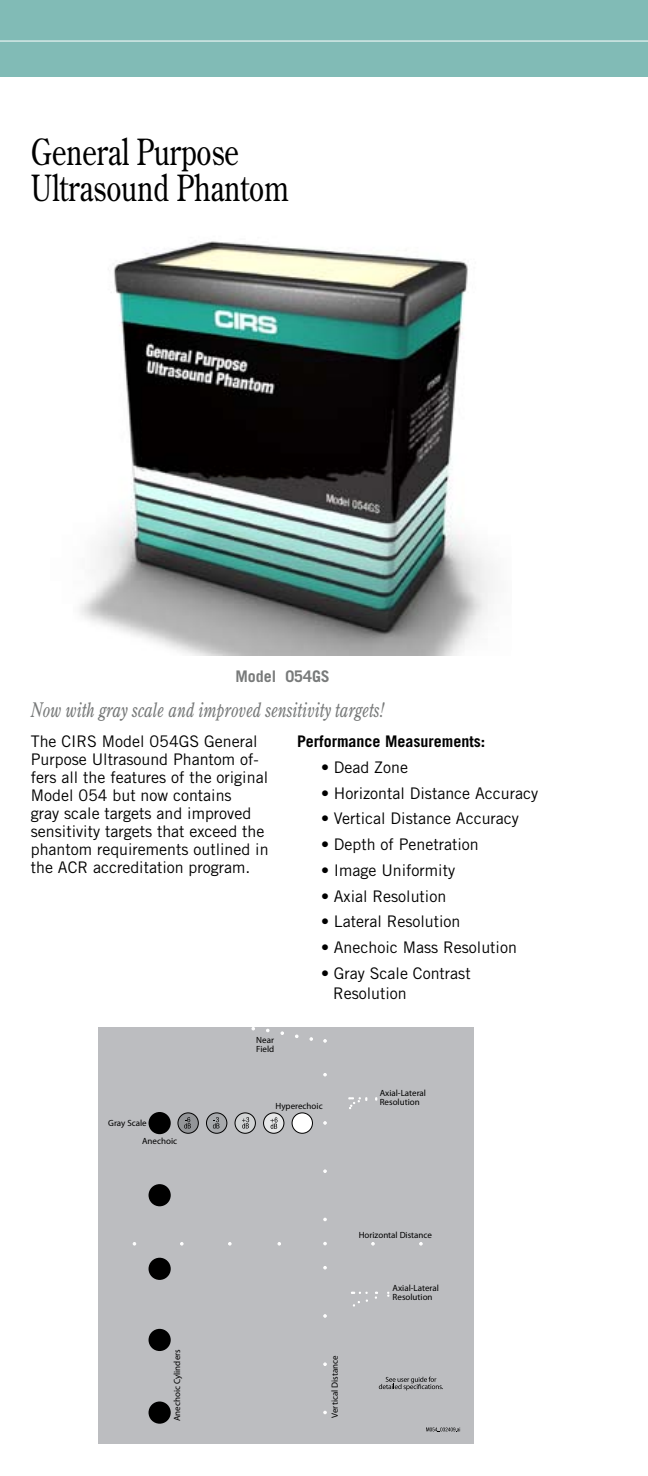
<style>
.page{position:relative;width:648px;height:1476px;background:#fff}
.page>*{position:absolute;margin:0;border:0;box-sizing:border-box;transform-origin:0 0}
.t1{font:36px/36px "Century Old Style";color:#000;scale:.8 1}
.t2{font:italic 20px "Century Old Style";color:#787a7a;scale:.8 1}
.t3{font:16px/18px "Trade Gothic";color:#000}
.t4{font:700 16px "Trade Gothic";color:#000}
.t5{font:700 16px "Trade Gothic";color:#787a7a}
.t6{font:9px/9px "Myriad Pro";color:#000}
</style>
<div class="page">
<img style="left:80px;top:241px;width:413px;height:414px">
<div style="left:98px;top:1027px;width:376px;height:417px;background:#bcbdc0"></div>
<div style="left:149px;top:1113px;width:21px;height:20px;background:#000;border-radius:50%"></div>
<div style="left:149px;top:1112px;width:22px;height:22px;border:2px solid #000;border-radius:50%"></div>
<div style="left:149px;top:1185px;width:21px;height:20px;background:#000;border-radius:50%"></div>
<div style="left:149px;top:1184px;width:22px;height:22px;border:2px solid #000;border-radius:50%"></div>
<div style="left:149px;top:1259px;width:21px;height:20px;background:#000;border-radius:50%"></div>
<div style="left:149px;top:1258px;width:22px;height:22px;border:2px solid #000;border-radius:50%"></div>
<div style="left:149px;top:1330px;width:21px;height:20px;background:#000;border-radius:50%"></div>
<div style="left:149px;top:1329px;width:22px;height:22px;border:2px solid #000;border-radius:50%"></div>
<div style="left:149px;top:1402px;width:21px;height:21px;background:#000;border-radius:50%"></div>
<div style="left:149px;top:1402px;width:22px;height:22px;border:2px solid #000;border-radius:50%"></div>
<div style="left:178px;top:1113px;width:20px;height:20px;background:#939598;border-radius:50%"></div>
<div style="left:178px;top:1113px;width:21px;height:21px;border:1px solid #000;border-radius:50%"></div>
<div style="left:206px;top:1113px;width:21px;height:20px;background:#a7a9ac;border-radius:50%"></div>
<div style="left:206px;top:1113px;width:21px;height:21px;border:1px solid #000;border-radius:50%"></div>
<div style="left:235px;top:1113px;width:20px;height:20px;background:#d1d3d4;border-radius:50%"></div>
<div style="left:235px;top:1113px;width:21px;height:21px;border:1px solid #000;border-radius:50%"></div>
<div style="left:264px;top:1113px;width:20px;height:20px;background:#e6e7e8;border-radius:50%"></div>
<div style="left:263px;top:1113px;width:21px;height:21px;border:1px solid #000;border-radius:50%"></div>
<div style="left:292px;top:1113px;width:20px;height:20px;background:#fff;border-radius:50%"></div>
<div style="left:292px;top:1113px;width:21px;height:21px;border:1px solid #000;border-radius:50%"></div>
<svg style="left:323px;top:1039px;width:4px;height:4px"></svg>
<svg style="left:310px;top:1037px;width:3px;height:4px"></svg>
<svg style="left:323px;top:1073px;width:4px;height:3px"></svg>
<svg style="left:323px;top:1121px;width:4px;height:4px"></svg>
<svg style="left:323px;top:1169px;width:4px;height:4px"></svg>
<svg style="left:323px;top:1218px;width:4px;height:3px"></svg>
<svg style="left:323px;top:1242px;width:4px;height:3px"></svg>
<svg style="left:133px;top:1242px;width:3px;height:4px"></svg>
<svg style="left:180px;top:1242px;width:4px;height:4px"></svg>
<svg style="left:228px;top:1242px;width:4px;height:4px"></svg>
<svg style="left:371px;top:1242px;width:4px;height:4px"></svg>
<svg style="left:419px;top:1242px;width:4px;height:4px"></svg>
<svg style="left:323px;top:1266px;width:4px;height:3px"></svg>
<svg style="left:323px;top:1314px;width:4px;height:4px"></svg>
<svg style="left:323px;top:1363px;width:4px;height:3px"></svg>
<svg style="left:323px;top:1411px;width:4px;height:3px"></svg>
<svg style="left:351px;top:1292px;width:17px;height:2px"></svg>
<svg style="left:375px;top:1292px;width:3px;height:7px"></svg>
<svg style="left:353px;top:1301px;width:7px;height:6px"></svg>
<svg style="left:348px;top:1097px;width:19px;height:12px"></svg>
<svg style="left:184px;top:1117px;width:7px;height:12px"></svg>
<svg style="left:213px;top:1117px;width:6px;height:12px"></svg>
<svg style="left:242px;top:1117px;width:7px;height:12px"></svg>
<svg style="left:270px;top:1117px;width:8px;height:12px"></svg>
<svg style="left:426px;top:1427px;width:35px;height:5px"></svg>
<svg style="left:379px;top:1377px;width:64px;height:13px"></svg>
<div style="left:0;top:0;width:648px;height:77px;background:#81bbb6"></div>
<hr style="left:0;top:41px;width:648px;height:1px;background:#fff">
<h1 class="t1" style="left:31px;top:133px;width:324px">General Purpose<br>Ultrasound Phantom</h1>
<p class="t5" style="left:236px;top:667px;width:96px">Model 054GS</p>
<p class="t2" style="left:31px;top:697px;width:443px">Now with gray scale and improved sensitivity targets!</p>
<p class="t3" style="left:31px;top:732px;width:239px">The CIRS Model 054GS General<br>Purpose Ultrasound Phantom of&shy;fers all the features of the original<br>Model 054 but now contains<br>gray scale targets and improved sensitivity targets that exceed the phantom requirements outlined in the ACR accreditation program.</p>
<p class="t4" style="left:297px;top:731px;width:190px">Performance Measurements:</p>
<p class="t3" style="left:321px;top:758px;width:89px">• Dead Zone</p>
<p class="t3" style="left:321px;top:784px;width:219px">• Horizontal Distance Accuracy</p>
<p class="t3" style="left:321px;top:809px;width:200px">• Vertical Distance Accuracy</p>
<p class="t3" style="left:321px;top:835px;width:159px">• Depth of Penetration</p>
<p class="t3" style="left:321px;top:861px;width:136px">• Image Uniformity</p>
<p class="t3" style="left:321px;top:887px;width:127px">• Axial Resolution</p>
<p class="t3" style="left:321px;top:912px;width:141px">• Lateral Resolution</p>
<p class="t3" style="left:321px;top:938px;width:197px">• Anechoic Mass Resolution</p>
<p class="t3" style="left:333px;top:963px;width:139px;line-height:20px;text-indent:-12px">• Gray Scale Contrast<br>Resolution</p>
<p class="t6" style="left:142px;top:1114px;width:37px;line-height:17.4px;text-indent:-34px">Gray Scale<br>Anechoic</p>
<p class="t6" style="left:173px;top:1421px;width:73px;rotate:-90deg">Anechoic Cylinders</p>
<p class="t6" style="left:256px;top:1035px;width:19px">Near<br>Field</p>
<p class="t6" style="left:275px;top:1101px;width:49px">Hyperechoic</p>
<p class="t6" style="left:380px;top:1089px;width:48px">Axial-Lateral<br>Resolution</p>
<p class="t6" style="left:359px;top:1231px;width:75px">Horizontal Distance</p>
<p class="t6" style="left:393px;top:1283px;width:48px">Axial-Lateral<br>Resolution</p>
<p class="t6" style="left:330px;top:1418px;width:64px;rotate:-90deg">Vertical Distance</p>
</div>
